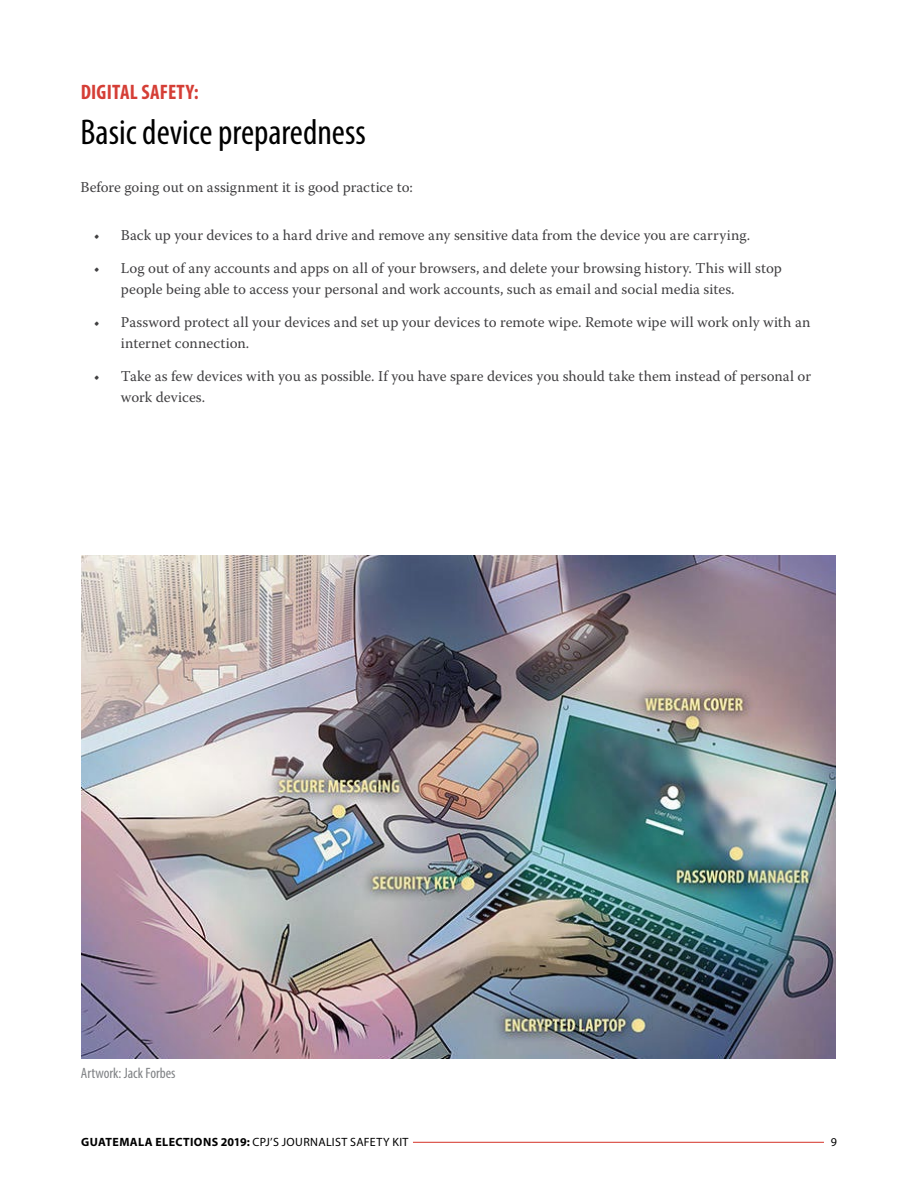
<style>
.page{position:relative;width:918px;height:1188px;background:#fff}
.page>*{position:absolute;margin:0;border:0;box-sizing:border-box;transform-origin:0 0}
.t1{font:condensed 36px "Myriad Pro";color:#000}
.t2{font:700 condensed 21px "Myriad Pro";letter-spacing:.01em;color:#d53e36}
.t3{font:15px/21px "Warnock Pro";letter-spacing:.005em;color:#414042}
.t4{font:condensed 15px "Myriad Pro";color:#808285}
.t5{font:12px "Myriad Pro";letter-spacing:.025em;color:#000}
.s1{font-weight:700}
</style>
<div class="page">
<hr style="left:413px;top:1142px;width:411px;height:1px;background:#d43126">
<img style="left:81px;top:555px;width:755px;height:504px">
<h2 class="t2" style="left:81px;top:79px;width:119px">DIGITAL SAFETY:</h2>
<h1 class="t1" style="left:80px;top:110px;width:287px">Basic device preparedness</h1>
<p class="t3" style="left:80px;top:176px;width:334px">Before going out on assignment it is good practice to:</p>
<p class="t3" style="left:94px;top:224px;width:658px">• Back up your devices to a hard drive and remove any sensitive data from the device you are carrying.</p>
<p class="t3" style="left:121px;top:257px;width:662px;text-indent:-27px">• Log out of any accounts and apps on all of your browsers, and delete your browsing history. This will stop people being able to access your personal and work accounts, such as email and social media sites.</p>
<p class="t3" style="left:121px;top:311px;width:691px;text-indent:-27px">• Password protect all your devices and set up your devices to remote wipe. Remote wipe will work only with an internet connection.</p>
<p class="t3" style="left:121px;top:365px;width:692px;text-indent:-27px">• Take as few devices with you as possible. If you have spare devices you should take them instead of personal or work devices.</p>
<p class="t4" style="left:81px;top:1064px;width:96px">Artwork: Jack Forbes</p>
<p class="t5" style="left:81px;top:1135px;width:329px"><span class="s1">GUATEMALA ELECTIONS 2019:</span> CPJ’S JOURNALIST SAFETY KIT</p>
<p class="t5" style="left:831px;top:1135px;width:8px">9</p>
</div>
